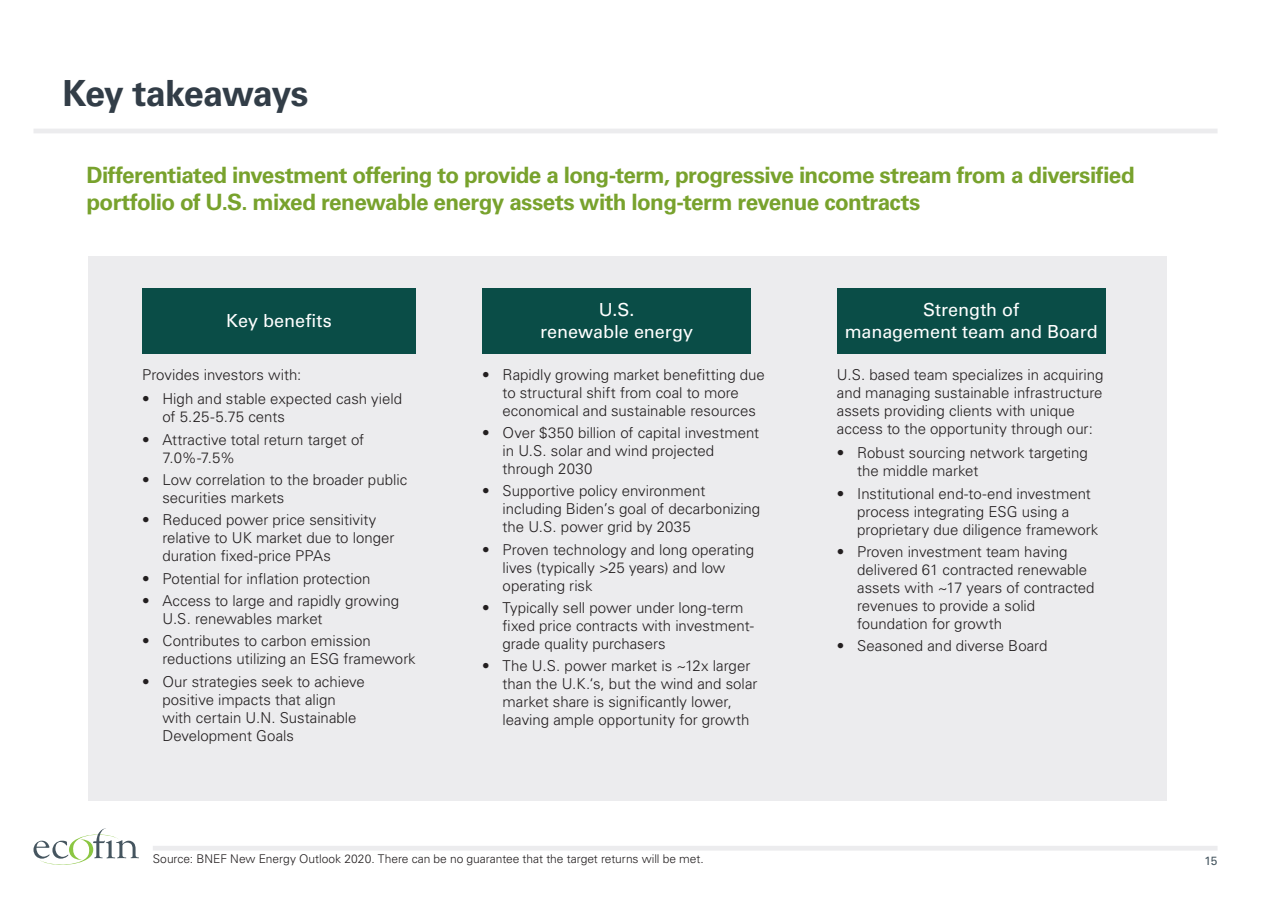
<style>
.page{position:relative;width:1264px;height:897px;background:#fff}
.page>*{position:absolute;margin:0;border:0;box-sizing:border-box;transform-origin:0 0}
.t1{font:700 36px "Univers LT Std";letter-spacing:-.035em;color:#323d47}
.LARGE_BULLET{font:700 22.5px/27px "Univers LT Std";letter-spacing:-.025em;color:#78a22d}
.SUB_1{font:18px/21.6px "Univers LT Std";color:#fff;text-align:center}
.t2{font:300 15px/18px "Univers LT Std";color:#231f20}
.t3{font:300 12px "Univers LT Std";color:#231f20}
.t4{font:12px "Univers LT Std";color:#45555f}
</style>
<div class="page">
<hr style="left:33px;top:129px;width:1184px;height:4px;background:#ececee">
<div style="left:153px;top:845px;width:1064px;height:5px;background:#ececee"></div>
<svg style="left:33px;top:828px;width:106px;height:37px"></svg>
<div style="left:88px;top:256px;width:1078px;height:544px;background:#ececee"></div>
<div style="left:482px;top:288px;width:269px;height:65px;background:#0a4d47"></div>
<div style="left:142px;top:288px;width:274px;height:65px;background:#0a4d47"></div>
<div style="left:837px;top:288px;width:268px;height:65px;background:#0a4d47"></div>
<p class="t1" style="left:63px;top:72px;width:247px">Key takeaways</p>
<p class="LARGE_BULLET" style="left:86px;top:162px;width:1050px">Differentiated investment offering to provide a long-term, progressive income stream from a diversified portfolio of U.S. mixed renewable energy assets with long-term revenue contracts</p>
<p class="SUB_1" style="left:226px;top:310px;width:107px">Key benefits</p>
<p class="SUB_1" style="left:844px;top:299px;width:255px">Strength of<br>management team and Board</p>
<p class="SUB_1" style="left:540px;top:299px;width:154px">U.S.<br>renewable energy</p>
<p class="t2" style="left:142px;top:365px;width:161px">Provides investors with:</p>
<p class="t2" style="left:162px;top:390px;width:241px;text-indent:-20px">• High and stable expected cash yield of 5.25-5.75 cents</p>
<p class="t2" style="left:162px;top:430px;width:203px;text-indent:-20px">• Attractive total return target of<br>7.0%-7.5%</p>
<p class="t2" style="left:162px;top:470px;width:246px;text-indent:-20px">• Low correlation to the broader public securities markets</p>
<p class="t2" style="left:162px;top:511px;width:234px;text-indent:-20px">• Reduced power price sensitivity relative to UK market due to longer duration fixed-price PPAs</p>
<p class="t2" style="left:142px;top:569px;width:230px">• Potential for inflation protection</p>
<p class="t2" style="left:162px;top:591px;width:238px;text-indent:-20px">• Access to large and rapidly growing<br>U.S. renewables market</p>
<p class="t2" style="left:162px;top:632px;width:255px;text-indent:-20px">• Contributes to carbon emission reductions utilizing an ESG framework</p>
<p class="t2" style="left:162px;top:672px;width:204px;text-indent:-20px">• Our strategies seek to achieve positive impacts that align with certain U.N. Sustainable<br>Development Goals</p>
<p class="t2" style="left:502px;top:365px;width:264px;text-indent:-20px">• Rapidly growing market benefitting due to structural shift from coal to more economical and sustainable resources</p>
<p class="t2" style="left:502px;top:423px;width:258px;text-indent:-20px">• Over $350 billion of capital investment in U.S. solar and wind projected through 2030</p>
<p class="t2" style="left:502px;top:482px;width:259px;text-indent:-20px">• Supportive policy environment including Biden’s goal of decarbonizing the U.S. power grid by 2035</p>
<p class="t2" style="left:502px;top:540px;width:253px;text-indent:-20px">• Proven technology and long operating lives (typically &gt;25 years) and low operating risk</p>
<p class="t2" style="left:502px;top:598px;width:253px;text-indent:-20px">• Typically sell power under long-term fixed price contracts with investment&shy;grade quality purchasers</p>
<p class="t2" style="left:502px;top:657px;width:256px;text-indent:-20px">• The U.S. power market is ~12x larger than the U.K.‘s, but the wind and solar market share is significantly lower, leaving ample opportunity for growth</p>
<p class="t3" style="left:153px;top:850px;width:552px">Source: BNEF New Energy Outlook 2020. There can be no guarantee that the target returns will be met.</p>
<p class="t2" style="left:837px;top:365px;width:268px">U.S. based team specializes in acquiring and managing sustainable infrastructure assets providing clients with unique access to the opportunity through our:</p>
<p class="t2" style="left:857px;top:444px;width:232px;text-indent:-20px">• Robust sourcing network targeting the middle market</p>
<p class="t2" style="left:857px;top:484px;width:243px;text-indent:-20px">• Institutional end-to-end investment process integrating ESG using a proprietary due diligence framework</p>
<p class="t2" style="left:857px;top:542px;width:239px;text-indent:-20px">• Proven investment team having delivered 61 contracted renewable assets with ~17 years of contracted revenues to provide a solid foundation for growth</p>
<p class="t2" style="left:837px;top:637px;width:212px">• Seasoned and diverse Board</p>
<p class="t4" style="left:1204px;top:853px;width:15px">15</p>
</div>
